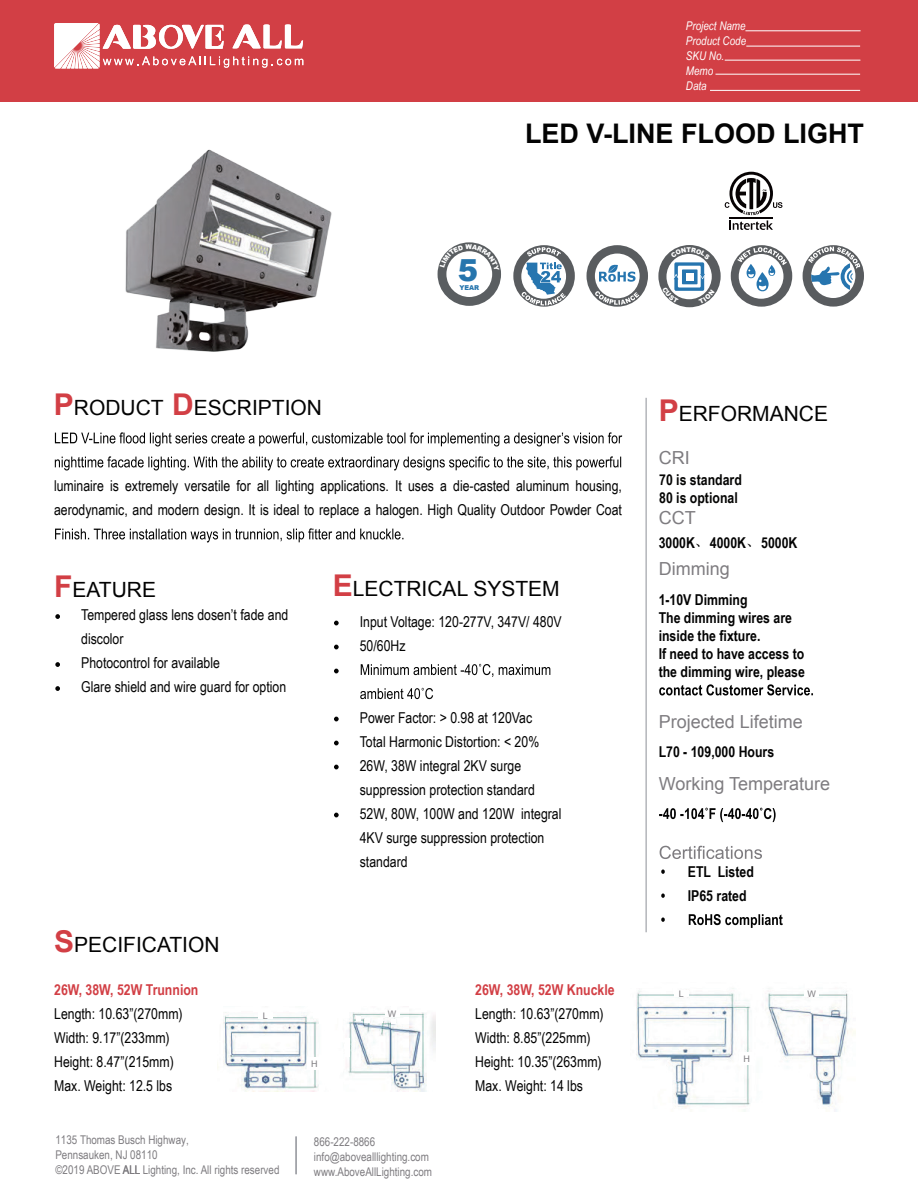
<style>
.page{position:relative;width:918px;height:1188px;background:#fff}
.page>*{position:absolute;margin:0;border:0;box-sizing:border-box;transform-origin:0 0}
.t1{font:900 30.45px "Arial";color:#2675ad}
.t2{font:700 27px "Arial";color:#030303}
.t3{font:21px "Arial";color:#030303}
.t4{font:18px "Arial";color:#7e7c80}
.t5{font:15px/24px "Arial Narrow";color:#030303}
.t6{font:700 15px/18px "Arial Narrow";color:#030303}
.t7{font:700 15px "Arial Narrow";color:#d23f45}
.t8{font:700 15px/18px "Arial Narrow";color:#050504}
.t9{font:12px/15px "Arial Narrow";color:#7e7c80}
.t10{font:italic 12px/15px "Arial Narrow";color:#fff}
.t11{font:9px "Arial";color:#7e7c80}
.t12{font:900 6.6px "Arial";color:#2675ad}
.t13{font:900 6.6px "Arial";color:#fff}
.s1{font-weight:700;font-size:30px;color:#d23f45}
.s2{font-family:"Adobe Song Std";font-weight:300}
</style>
<div class="page">
<div style="left:0;top:0;width:918px;height:102px;background:#d23f45"></div>
<img style="left:217px;top:1012px;width:219px;height:80px">
<div style="left:385px;top:1010px;width:14px;height:7px;background:#fff"></div>
<div style="left:258px;top:1012px;width:14px;height:7px;background:#fff"></div>
<div style="left:345px;top:1039px;width:5px;height:18px;background:#fff"></div>
<svg style="left:391px;top:1020px;width:5px;height:4px"></svg>
<svg style="left:379px;top:1018px;width:4px;height:5px"></svg>
<svg style="left:404px;top:1018px;width:5px;height:4px"></svg>
<svg style="left:356px;top:1016px;width:14px;height:7px"></svg>
<div style="left:307px;top:1057px;width:15px;height:13px;background:#fff"></div>
<img style="left:636px;top:988px;width:219px;height:123px">
<div style="left:674px;top:991px;width:15px;height:6px;background:#fff"></div>
<div style="left:804px;top:990px;width:15px;height:7px;background:#fff"></div>
<div style="left:739px;top:1052px;width:15px;height:13px;background:#fff"></div>
<img style="left:125px;top:149px;width:207px;height:203px">
<hr style="left:646px;top:398px;width:1px;height:534px;background:#8e9097">
<svg style="left:660px;top:846px;width:102px;height:13px"></svg>
<svg style="left:659px;top:808px;width:117px;height:14px"></svg>
<svg style="left:659px;top:684px;width:154px;height:11px"></svg>
<hr style="left:745px;top:30px;width:116px;height:1px;background:#fff">
<hr style="left:746px;top:46px;width:114px;height:1px;background:#fff">
<hr style="left:725px;top:60px;width:135px;height:1px;background:#fff">
<hr style="left:715px;top:74px;width:145px;height:1px;background:#fff">
<hr style="left:710px;top:90px;width:150px;height:1px;background:#fff">
<svg style="left:55px;top:432px;width:567px;height:14px"></svg>
<svg style="left:55px;top:456px;width:566px;height:14px"></svg>
<svg style="left:55px;top:528px;width:348px;height:14px"></svg>
<svg style="left:55px;top:614px;width:5px;height:5px"></svg>
<svg style="left:55px;top:662px;width:5px;height:5px"></svg>
<svg style="left:55px;top:686px;width:5px;height:5px"></svg>
<svg style="left:334px;top:621px;width:5px;height:4px"></svg>
<svg style="left:334px;top:645px;width:5px;height:4px"></svg>
<svg style="left:334px;top:669px;width:5px;height:4px"></svg>
<svg style="left:361px;top:664px;width:189px;height:13px"></svg>
<svg style="left:360px;top:688px;width:73px;height:11px"></svg>
<svg style="left:334px;top:717px;width:5px;height:4px"></svg>
<svg style="left:334px;top:741px;width:5px;height:4px"></svg>
<svg style="left:334px;top:765px;width:5px;height:4px"></svg>
<svg style="left:334px;top:813px;width:5px;height:4px"></svg>
<svg style="left:661px;top:869px;width:4px;height:5px"></svg>
<svg style="left:661px;top:893px;width:4px;height:5px"></svg>
<svg style="left:661px;top:917px;width:4px;height:5px"></svg>
<svg style="left:689px;top:914px;width:94px;height:14px"></svg>
<div style="left:513px;top:245px;width:62px;height:62px;background:#595c5f;border-radius:50%"></div>
<svg style="left:521px;top:254px;width:45px;height:45px"></svg>
<svg style="left:527px;top:247px;width:34px;height:9px"></svg>
<svg style="left:522px;top:263px;width:44px;height:43px;background:#a1b9cb"></svg>
<div style="left:731px;top:245px;width:61px;height:62px;background:#595c5f;border-radius:50%"></div>
<div style="left:739px;top:254px;width:44px;height:45px;background:#fff;border-radius:50%"></div>
<svg style="left:737px;top:247px;width:50px;height:44px"></svg>
<div style="left:587px;top:245px;width:61px;height:62px;background:#595c5f;border-radius:50%"></div>
<div style="left:595px;top:254px;width:45px;height:44px;background:#fff;border-radius:50%"></div>
<svg style="left:595px;top:291px;width:44px;height:14px"></svg>
<svg style="left:599px;top:264px;width:37px;height:18px"></svg>
<div style="left:658px;top:245px;width:63px;height:62px;background:#595c5f;border-radius:50%"></div>
<div style="left:666px;top:254px;width:46px;height:45px;background:#fff;border-radius:50%"></div>
<div style="left:674px;top:262px;width:30px;height:29px;background:linear-gradient(to right,#2675af,#2675af);border-radius:2px"></div>
<div style="left:678px;top:266px;width:23px;height:22px;background:#fff"></div>
<div style="left:682px;top:269px;width:16px;height:15px;background:#2675af"></div>
<svg style="left:674px;top:274px;width:5px;height:5px"></svg>
<div style="left:686px;top:273px;width:8px;height:8px;background:#fff"></div>
<svg style="left:700px;top:274px;width:5px;height:5px"></svg>
<div style="left:803px;top:245px;width:61px;height:62px;background:#595c5f;border-radius:50%"></div>
<div style="left:811px;top:254px;width:44px;height:44px;background:#fff;border-radius:50%"></div>
<svg style="left:808px;top:247px;width:52px;height:43px"></svg>
<svg style="left:725px;top:172px;width:57px;height:58px"></svg>
<div style="left:438px;top:242px;width:63px;height:64px;background:#5a5e61;border-radius:50%"></div>
<div style="left:446px;top:251px;width:46px;height:46px;background:#fff;border-radius:50%"></div>
<svg style="left:54px;top:23px;width:249px;height:45px"></svg>
<hr style="left:296px;top:1136px;width:1px;height:38px;background:#8e9097">
<svg style="left:671px;top:247px;width:39px;height:12px"></svg>
<svg style="left:662px;top:287px;width:17px;height:16px"></svg>
<svg style="left:699px;top:290px;width:16px;height:14px"></svg>
<svg style="left:440px;top:245px;width:23px;height:23px"></svg>
<svg style="left:472px;top:244px;width:27px;height:27px"></svg>
<p class="t13" style="left:466px;top:242px;width:8px">W</p>
<h1 class="t1" style="left:458px;top:248px;width:22px">5</h1>
<p class="t12" style="left:459px;top:283px;width:21px">YEAR</p>
<p class="t10" style="left:686px;top:18px;width:62px">Project Name<br>Product Code<br>SKU No.<br>Memo<br>Data</p>
<h2 class="t2" style="left:525px;top:115px;width:341px">LED V-LINE FLOOD LIGHT</h2>
<p class="t13" style="left:687px;top:245px;width:6px">T</p>
<h3 class="t3" style="left:54px;top:394px;width:270px"><span class="s1">P</span>RODUCT <span class="s1">D</span>ESCRIPTION</h3>
<h3 class="t3" style="left:659px;top:400px;width:171px"><span class="s1">P</span>ERFORMANCE</h3>
<p class="t4" style="left:659px;top:446px;width:32px">CRI</p>
<p class="t5" style="left:54px;top:474px;width:570px">luminaire is extremely versatile for all lighting applications. It uses a die-casted aluminum housing, aerodynamic, and modern design. It is ideal to replace a halogen. High Quality Outdoor Powder Coat</p>
<h3 class="t3" style="left:333px;top:575px;width:228px"><span class="s1">E</span>LECTRICAL SYSTEM</h3>
<h3 class="t3" style="left:54px;top:576px;width:103px"><span class="s1">F</span>EATURE</h3>
<p class="t5" style="left:81px;top:603px;width:209px">Tempered glass lens dosen’t fade and discolor<br>Photocontrol for available<br>Glare shield and wire guard for option</p>
<p class="t5" style="left:360px;top:610px;width:204px">Input Voltage: 120-277V, 347V/ 480V<br>50/60Hz</p>
<p class="t5" style="left:360px;top:706px;width:203px">Power Factor: &gt; 0.98 at 120Vac<br>Total Harmonic Distortion: &lt; 20%<br>26W, 38W integral 2KV surge suppression protection standard<br>52W, 80W, 100W and 120W integral<br>4KV surge suppression protection standard</p>
<h3 class="t3" style="left:54px;top:931px;width:167px"><span class="s1">S</span>PECIFICATION</h3>
<p class="t7" style="left:54px;top:979px;width:146px">26W, 38W, 52W Trunnion</p>
<p class="t5" style="left:54px;top:1002px;width:130px">Length: 10.63”(270mm)<br>Width: 9.17”(233mm)<br>Height: 8.47”(215mm)<br>Max. Weight: 12.5 lbs</p>
<p class="t11" style="left:263px;top:1010px;width:7px">L</p>
<p class="t11" style="left:388px;top:1008px;width:10px">W</p>
<p class="t11" style="left:311px;top:1058px;width:8px">H</p>
<p class="t9" style="left:55px;top:1133px;width:135px;line-height:14.4px">1135 Thomas Busch Highway,<br>Pennsauken, NJ 08110</p>
<p class="t9" style="left:55px;top:1163px;width:226px">©2019 ABOVE ALL Lighting, Inc. All rights reserved</p>
<p class="t9" style="left:314px;top:1134px;width:120px">866-222-8866 info@abovealllighting.com www.AboveAllLighting.com</p>
<p class="t7" style="left:475px;top:979px;width:141px">26W, 38W, 52W Knuckle</p>
<p class="t5" style="left:475px;top:1002px;width:130px">Length: 10.63”(270mm)<br>Width: 8.85”(225mm)<br>Height: 10.35”(263mm)<br>Max. Weight: 14 lbs</p>
<p class="t8" style="left:659px;top:470px;width:84px">70 is standard<br>80 is optional</p>
<p class="t4" style="left:659px;top:506px;width:38px">CCT</p>
<p class="t6" style="left:659px;top:533px;width:140px">3000K<span class="s2">、</span>4000K<span class="s2">、</span>5000K</p>
<p class="t4" style="left:659px;top:557px;width:72px">Dimming</p>
<p class="t6" style="left:659px;top:590px;width:148px">1-10V Dimming<br>The dimming wires are inside the fixture.<br>If need to have access to the dimming wire, please</p>
<p class="t4" style="left:659px;top:710px;width:146px">Projected Lifetime</p>
<p class="t6" style="left:659px;top:742px;width:117px">L70 - 109,000 Hours</p>
<p class="t4" style="left:659px;top:772px;width:173px">Working Temperature</p>
<p class="t6" style="left:688px;top:859px;width:68px;line-height:24px">ETL Listed<br>IP65 rated</p>
<p class="t11" style="left:679px;top:988px;width:7px">L</p>
<p class="t11" style="left:808px;top:988px;width:10px">W</p>
<p class="t11" style="left:743px;top:1053px;width:8px">H</p>
</div>
